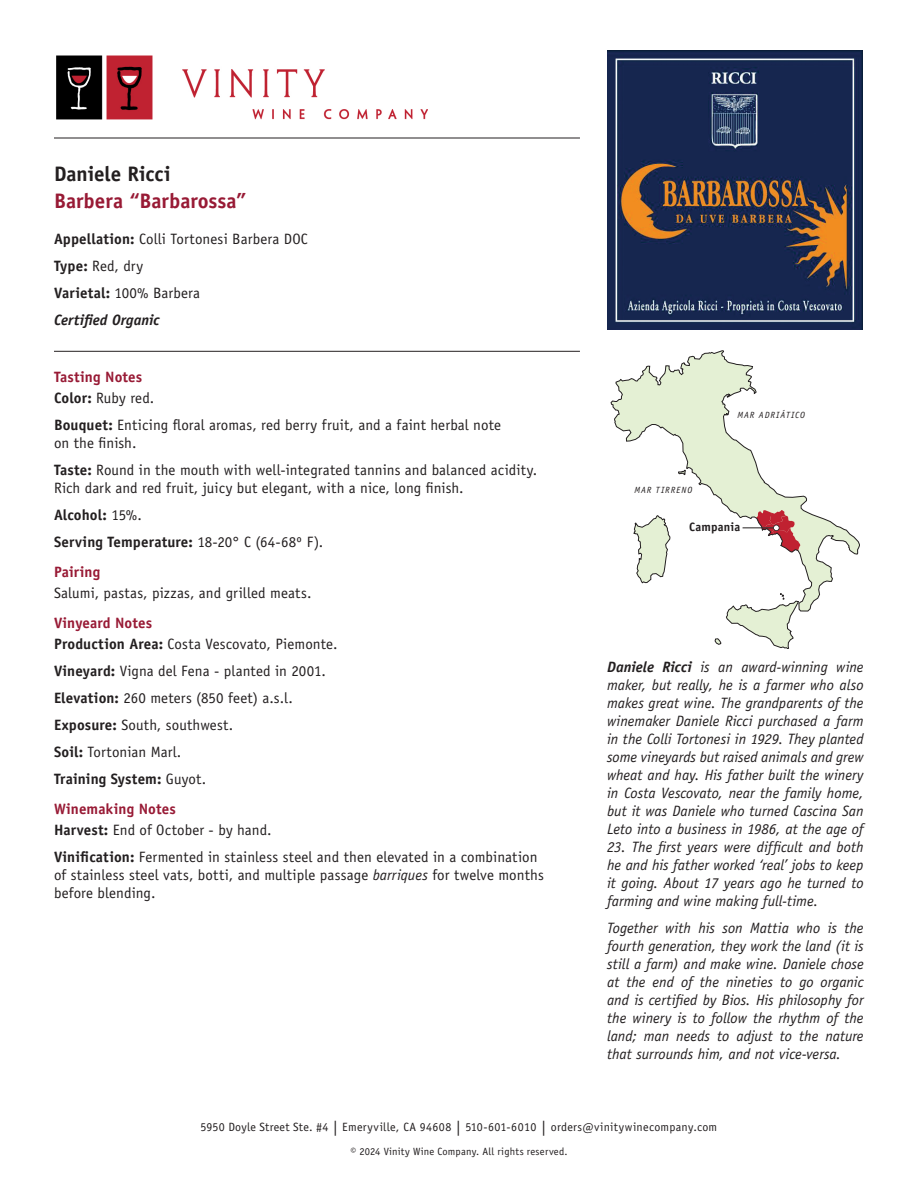
<style>
.page{position:relative;width:918px;height:1188px;background:#fff}
.page>*{position:absolute;margin:0;border:0;box-sizing:border-box;transform-origin:0 0}
.t1{font:700 21px "Officina Sans Std";color:#981a35}
.t2{font:700 21px "Officina Sans Std";color:#231f20}
.t3{font:italic 15px/18px "Officina Sans Std";color:#231f20;text-align:justify}
.t4{font:15px/27px "Officina Sans Std";letter-spacing:.005em;color:#231f20}
.t5{font:700 15px/27px "Officina Sans Std";letter-spacing:.005em;color:#231f20}
.t6{font:700 15px/21px "Officina Sans Std";letter-spacing:.01em;color:#981a35}
.t7{font:700 12.15px "Officina Sans Std";letter-spacing:.01em;color:#231f20}
.t8{font:12px "Officina Sans Std";letter-spacing:.025em;color:#231f20}
.t9{font:10.5px "Officina Sans Std";letter-spacing:.02em;color:#231f20}
.t10{font:italic 9px "Officina Sans Std";letter-spacing:.105em;color:#231f20}
.s1{font-weight:700}
.s2{font-weight:700;font-style:italic}
.s3{color:#231f20}
.s4{font-weight:400;color:#231f20}
.s5{font-weight:400}
.s6{font-weight:700;color:#981a35}
.s7{font-style:italic}
.s8{font-size:15px}
</style>
<div class="page">
<hr style="left:54px;top:351px;width:526px;height:1px;background:#231f20">
<img style="left:608px;top:50px;width:255px;height:279px">
<svg style="left:611px;top:351px;width:249px;height:298px"></svg>
<hr style="left:54px;top:138px;width:526px;height:1px;background:#231f20">
<img style="left:56px;top:55px;width:372px;height:65px">
<h1 class="t2" style="left:54px;top:160px;width:118px">Daniele Ricci</h1>
<h1 class="t1" style="left:54px;top:187px;width:194px">Barbera “Barbarossa”</h1>
<p class="t4" style="left:54px;top:225px;width:255px"><span class="s1">Appellation:</span> Colli Tortonesi Barbera DOC<br><span class="s1">Type:</span> Red, dry<br><span class="s1">Varietal:</span> 100% Barbera<br><span class="s2">Certified Organic</span></p>
<p class="t6" style="left:54px;top:366px;width:102px">Tasting Notes<br><span class="s3">Color:</span> <span class="s4">Ruby red.</span></p>
<p class="t4" style="left:54px;top:416px;width:449px;line-height:18px"><span class="s1">Bouquet:</span> Enticing floral aromas, red berry fruit, and a faint herbal note on the finish.</p>
<p class="t4" style="left:54px;top:461px;width:485px;line-height:18px"><span class="s1">Taste:</span> Round in the mouth with well-integrated tannins and balanced acidity.<br>Rich dark and red fruit, juicy but elegant, with a nice, long finish.</p>
<p class="t5" style="left:54px;top:501px;width:271px">Alcohol: <span class="s5">15%.<br></span>Serving Temperature: <span class="s5">18-20° C (64-68º F).</span></p>
<p class="t6" style="left:54px;top:561px;width:48px">Pairing</p>
<p class="t4" style="left:54px;top:579px;width:259px">Salumi, pastas, pizzas, and grilled meats.</p>
<p class="t4" style="left:54px;top:612px;width:285px;line-height:21px"><span class="s6">Vinyeard Notes<br></span><span class="s1">Production Area:</span> Costa Vescovato, Piemonte.</p>
<p class="t4" style="left:54px;top:657px;width:273px"><span class="s1">Vineyard:</span> Vigna del Fena - planted in 2001.<br><span class="s1">Elevation:</span> 260 meters (850 feet) a.s.l.<br><span class="s1">Exposure:</span> South, southwest.<br><span class="s1">Soil:</span> Tortonian Marl.<br><span class="s1">Training System:</span> Guyot.</p>
<p class="t4" style="left:54px;top:798px;width:219px;line-height:21px"><span class="s6">Winemaking Notes<br></span><span class="s1">Harvest:</span> End of October - by hand.</p>
<p class="t4" style="left:54px;top:848px;width:491px;line-height:18px"><span class="s1">Vinification:</span> Fermented in stainless steel and then elevated in a combination of stainless steel vats, botti, and multiple passage <span class="s7">barriques</span> for twelve months before blending.</p>
<p class="t10" style="left:634px;top:484px;width:59px">MAR TIRRENO</p>
<p class="t10" style="left:737px;top:410px;width:69px">MAR ADRIÁTICO</p>
<p class="t7" style="left:689px;top:519px;width:53px">Campania</p>
<p class="t3" style="left:607px;top:658px;width:258px"><span class="s1">Daniele Ricci</span> is an award-winning wine maker, but really, he is a farmer who also makes great wine. The grandparents of the winemaker Daniele Ricci purchased a farm in the Colli Tortonesi in 1929. They planted some vineyards but raised animals and grew wheat and hay. His father built the winery in Costa Vescovato, near the family home, but it was Daniele who turned Cascina San Leto into a business in 1986, at the age of</p>
<p class="t3" style="left:607px;top:838px;width:258px">23. The first years were difficult and both he and his father worked ‘real’ jobs to keep it going. About 17 years ago he turned to farming and wine making full-time.</p>
<p class="t3" style="left:607px;top:919px;width:258px">Together with his son Mattia who is the fourth generation, they work the land (it is still a farm) and make wine. Daniele chose at the end of the nineties to go organic and is certified by Bios. His philosophy for the winery is to follow the rhythm of the land; man needs to adjust to the nature that surrounds him, and not vice-versa.</p>
<p class="t8" style="left:201px;top:1120px;width:518px">5950 Doyle Street Ste. #4 <span class="s8">|</span> Emeryville, CA 94608 <span class="s8">|</span> 510-601-6010 <span class="s8">|</span> orders@vinitywinecompany.com</p>
<p class="t9" style="left:350px;top:1145px;width:219px">© 2024 Vinity Wine Company. All rights reserved.</p>
</div>
